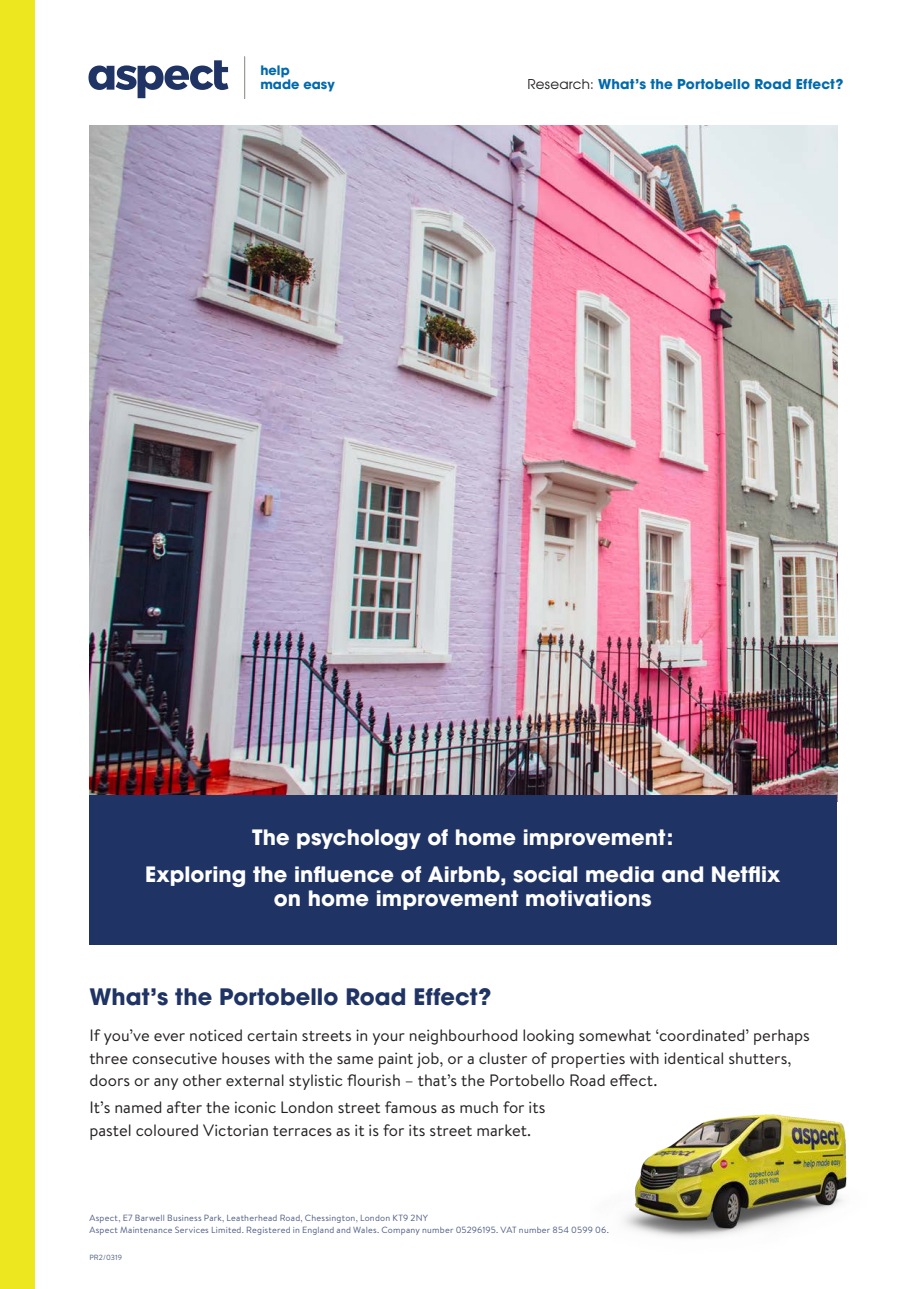
<style>
.page{position:relative;width:919px;height:1289px;background:#fff}
.page>*{position:absolute;margin:0;border:0;box-sizing:border-box;transform-origin:0 0}
.t1{font:700 22.5px "Avant Garde";letter-spacing:.005em;color:#1f3364}
.t2{font:700 21px/37.3px "Avant Garde";letter-spacing:.005em;color:#fff;text-align:center}
.t3{font:16.5px/22.5px "Brandon Text";color:#231f20}
.t4{font:700 13.5px "Avant Garde";letter-spacing:.015em;color:#0069ae}
.t5{font:700 12.9px/14px "Avant Garde";color:#0069ae}
.t6{font:9px/12px "Brandon Text";letter-spacing:.025em;color:#4c5c83}
.t7{font:7.5px "Brandon Text";letter-spacing:.02em;color:#4c5c83}
.s1{font-weight:400;color:#231f20}
</style>
<div class="page">
<img style="left:89px;top:125px;width:748px;height:670px">
<div style="left:0;top:0;width:34px;height:1288px;background:#ede720"></div>
<svg style="left:88px;top:60px;width:140px;height:38px"></svg>
<hr style="left:244px;top:57px;width:1px;height:42px;background:#838680">
<div style="left:89px;top:795px;width:748px;height:149px;background:#1f3364"></div>
<img style="left:624px;top:1114px;width:223px;height:124px">
<p class="t5" style="left:260px;top:64px;width:76px">help<br>made easy</p>
<p class="t4" style="left:527px;top:79px;width:317px"><span class="s1">Research:</span> What’s the Portobello Road Effect?</p>
<p class="t2" style="left:145px;top:820px;width:636px">The psychology of home improvement:<br>Exploring the influence of Airbnb, social media and Netflix</p>
<p class="t2" style="left:274px;top:882px;width:379px">on home improvement motivations</p>
<h1 class="t1" style="left:89px;top:988px;width:403px">What’s the Portobello Road Effect?</h1>
<p class="t3" style="left:89px;top:1026px;width:722px">If you’ve ever noticed certain streets in your neighbourhood looking somewhat ‘coordinated’ perhaps three consecutive houses with the same paint job, or a cluster of properties with identical shutters, doors or any other external stylistic flourish – that’s the Portobello Road effect.</p>
<p class="t3" style="left:89px;top:1097px;width:458px">It’s named after the iconic London street famous as much for its pastel coloured Victorian terraces as it is for its street market.</p>
<p class="t6" style="left:89px;top:1212px;width:521px">Aspect, E7 Barwell Business Park, Leatherhead Road, Chessington, London KT9 2NY<br>Aspect Maintenance Services Limited. Registered in England and Wales. Company number 05296195. VAT number 854 0599 06.</p>
<p class="t7" style="left:89px;top:1254px;width:34px">PR2/0319</p>
</div>
